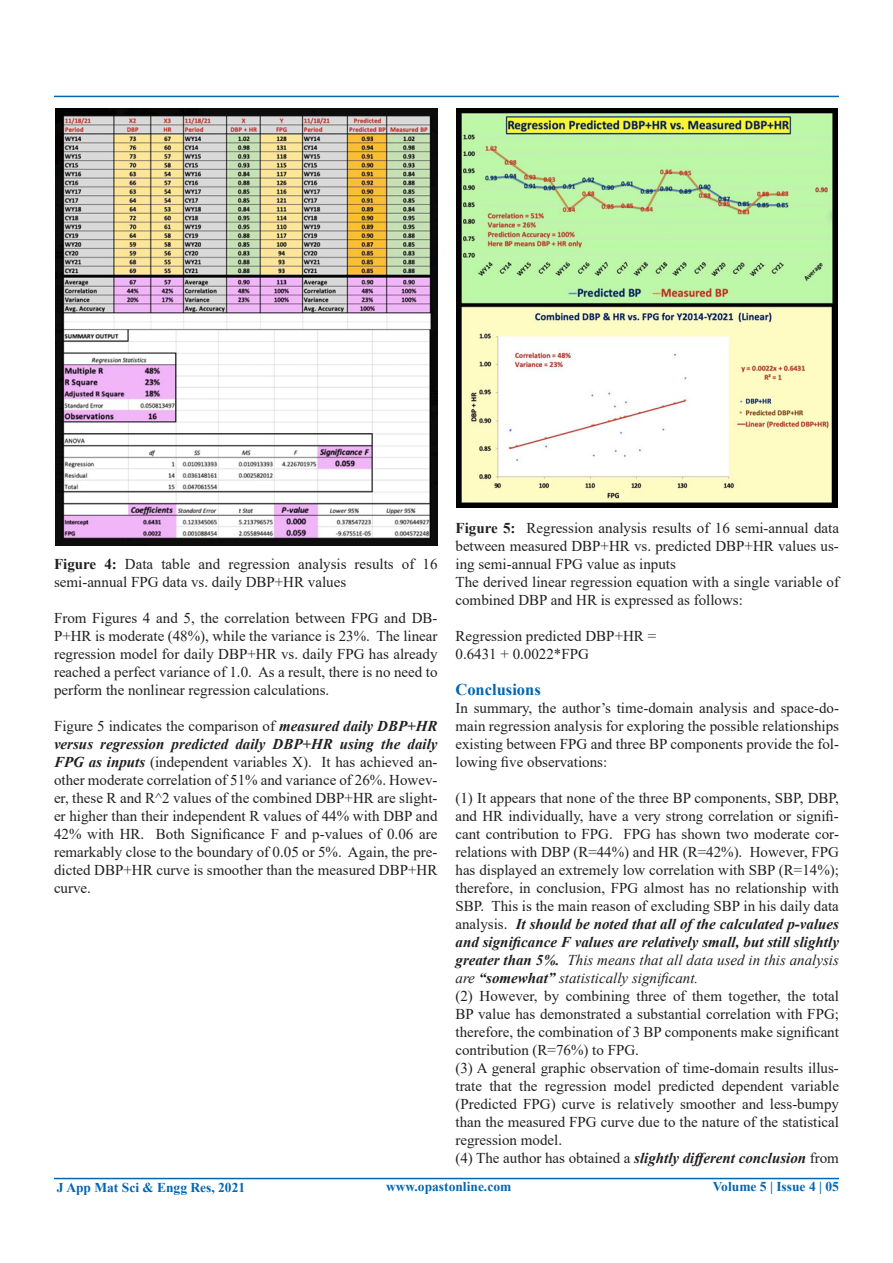
<style>
.page{position:relative;width:893px;height:1263px;background:#fff}
.page>*{position:absolute;margin:0;border:0;box-sizing:border-box;transform-origin:0 0}
.t1{font:700 16.5px "Times New Roman";color:#0166b3}
.t2{font:15px/18px "Times New Roman";color:#231f20}
.t3{font:700 13.5px "Times New Roman";color:#0166b3}
.s1{font-weight:700}
.s2{font-weight:700;font-style:italic}
.s3{font-style:italic}
</style>
<div class="page">
<hr style="left:54px;top:1178px;width:785px;height:1px;background:#0166b3">
<hr style="left:54px;top:96px;width:785px;height:1px;background:#0166b3">
<img style="left:55px;top:109px;width:382px;height:436px">
<img style="left:457px;top:109px;width:381px;height:398px">
<p class="t2" style="left:54px;top:555px;width:385px"><span class="s1">Figure 4:</span> Data table and regression analysis results of 16 semi-annual FPG data vs. daily DBP+HR values</p>
<p class="t2" style="left:54px;top:609px;width:385px;text-align:justify">From Figures 4 and 5, the correlation between FPG and DB-P+HR is moderate (48%), while the variance is 23%. The linear regression model for daily DBP+HR vs. daily FPG has already reached a perfect variance of 1.0. As a result, there is no need to perform the nonlinear regression calculations.</p>
<p class="t2" style="left:54px;top:717px;width:385px;text-align:justify">Figure 5 indicates the comparison of <span class="s2">measured daily DBP+HR versus regression predicted daily DBP+HR using the daily FPG as inputs</span> (independent variables X). It has achieved an&shy;other moderate correlation of 51% and variance of 26%. Howev&shy;er, these R and R^2 values of the combined DBP+HR are slight&shy;er higher than their independent R values of 44% with DBP and 42% with HR. Both Significance F and p-values of 0.06 are remarkably close to the boundary of 0.05 or 5%. Again, the pre&shy;dicted DBP+HR curve is smoother than the measured DBP+HR curve.</p>
<p class="t2" style="left:455px;top:519px;width:385px"><span class="s1">Figure 5:</span> Regression analysis results of 16 semi-annual data between measured DBP+HR vs. predicted DBP+HR values us&shy;ing semi-annual FPG value as inputs<br>The derived linear regression equation with a single variable of combined DBP and HR is expressed as follows:</p>
<p class="t2" style="left:455px;top:627px;width:202px">Regression predicted DBP+HR =<br>0.6431 + 0.0022*FPG</p>
<p class="t1" style="left:455px;top:678px;width:87px">Conclusions</p>
<p class="t2" style="left:455px;top:699px;width:385px;text-align:justify">In summary, the author’s time-domain analysis and space-do&shy;main regression analysis for exploring the possible relationships existing between FPG and three BP components provide the fol&shy;lowing five observations:</p>
<p class="t2" style="left:455px;top:789px;width:385px">(1) It appears that none of the three BP components, SBP, DBP, and HR individually, have a very strong correlation or signifi&shy;cant contribution to FPG. FPG has shown two moderate cor&shy;relations with DBP (R=44%) and HR (R=42%). However, FPG has displayed an extremely low correlation with SBP (R=14%); therefore, in conclusion, FPG almost has no relationship with SBP. This is the main reason of excluding SBP in his daily data analysis. <span class="s2">It should be noted that all of the calculated p-values and significance F values are relatively small, but still slightly greater than 5%.</span> <span class="s3">This means that all data used in this analysis are</span> <span class="s2">“somewhat”</span> <span class="s3">statistically significant.<br></span>(2) However, by combining three of them together, the total BP value has demonstrated a substantial correlation with FPG; therefore, the combination of 3 BP components make significant contribution (R=76%) to FPG.<br>(3) A general graphic observation of time-domain results illus&shy;trate that the regression model predicted dependent variable (Predicted FPG) curve is relatively smoother and less-bumpy than the measured FPG curve due to the nature of the statistical regression model.<br>(4) The author has obtained a <span class="s2">slightly different conclusion</span> from</p>
<p class="t3" style="left:57px;top:1178px;width:190px">J App Mat Sci &amp; Engg Res, 2021</p>
<p class="t3" style="left:386px;top:1177px;width:127px">www.opastonline.com</p>
<p class="t3" style="left:713px;top:1177px;width:128px">Volume 5 | Issue 4 | 05</p>
</div>
